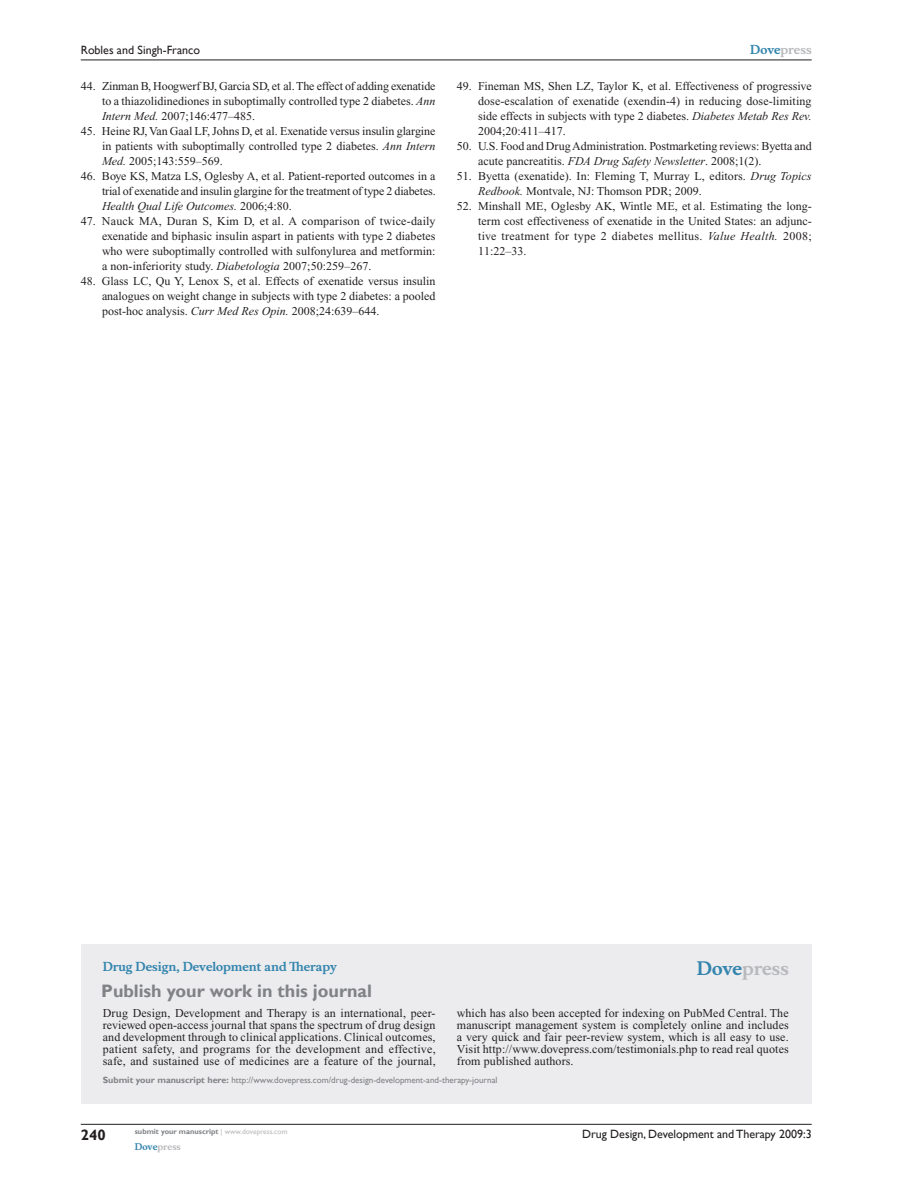
<style>
.page{position:relative;width:918px;height:1188px;background:#fff}
.page>*{position:absolute;margin:0;border:0;box-sizing:border-box;transform-origin:0 0}
.t1{font:700 18px "Gill Sans";color:#808285}
.t2{font:700 18px "Musee";color:#b8b9bc}
.t3{font:700 15px "Gill Sans";color:#231f20}
.t4{font:12px/15px "Times New Roman";color:#231f20;text-align:justify}
.t5{font:12px "Gill Sans";color:#231f20}
.t6{font:700 12px "Musee";color:#3485ae}
.t7{font:700 12px "Musee";color:#b8b9bc}
.t8{font:9px "Gill Sans";color:#808285}
.t9{font:700 9px "Musee";color:#b8b9bc}
.t10{font:700 7.5px "Gill Sans";color:#808285}
.s1{color:#3485ae}
.s2{font-style:italic}
.s3{font-weight:700}
.s4{font-weight:400;color:#b8b9bc}
</style>
<div class="page">
<div style="left:81px;top:944px;width:731px;height:159px;background:#ececee"></div>
<hr style="left:81px;top:1124px;width:731px;height:1px;background:#231f20">
<hr style="left:81px;top:60px;width:731px;height:1px;background:#231f20">
<p class="t5" style="left:81px;top:43px;width:121px">Robles and Singh-Franco</p>
<p class="t7" style="left:750px;top:43px;width:63px"><span class="s1">Dove</span>press</p>
<p class="t4" style="left:102px;top:79px;width:335px;text-indent:-21px">44. Zinman B, Hoogwerf BJ, Garcia SD, et al. The effect of adding exenatide to a thiazolidinediones in suboptimally controlled type 2 diabetes. <span class="s2">Ann Intern Med.</span> 2007;146:477–485.</p>
<p class="t4" style="left:102px;top:124px;width:335px;text-indent:-21px">45. Heine RJ, Van Gaal LF, Johns D, et al. Exenatide versus insulin glargine in patients with suboptimally controlled type 2 diabetes. <span class="s2">Ann Intern Med.</span> 2005;143:559–569.</p>
<p class="t4" style="left:102px;top:169px;width:335px;text-indent:-21px">46. Boye KS, Matza LS, Oglesby A, et al. Patient-reported outcomes in a trial of exenatide and insulin glargine for the treatment of type 2 diabetes.<br><span class="s2">Health Qual Life Outcomes.</span> 2006;4:80.</p>
<p class="t4" style="left:102px;top:214px;width:335px;text-indent:-21px">47. Nauck MA, Duran S, Kim D, et al. A comparison of twice-daily exenatide and biphasic insulin aspart in patients with type 2 diabetes who were suboptimally controlled with sulfonylurea and metformin: a non-inferiority study. <span class="s2">Diabetologia</span> 2007;50:259–267.</p>
<p class="t4" style="left:102px;top:274px;width:335px;text-indent:-21px">48. Glass LC, Qu Y, Lenox S, et al. Effects of exenatide versus insulin analogues on weight change in subjects with type 2 diabetes: a pooled post-hoc analysis. <span class="s2">Curr Med Res Opin.</span> 2008;24:639–644.</p>
<p class="t4" style="left:478px;top:79px;width:335px;text-indent:-21px">49. Fineman MS, Shen LZ, Taylor K, et al. Effectiveness of progressive dose-escalation of exenatide (exendin-4) in reducing dose-limiting side effects in subjects with type 2 diabetes. <span class="s2">Diabetes Metab Res Rev.<br></span>2004;20:411–417.</p>
<p class="t4" style="left:478px;top:139px;width:335px;text-indent:-21px">50. U.S. Food and Drug Administration. Postmarketing reviews: Byetta and acute pancreatitis. <span class="s2">FDA Drug Safety Newsletter</span>. 2008;1(2).</p>
<p class="t4" style="left:478px;top:169px;width:335px;text-indent:-21px">51. Byetta (exenatide). In: Fleming T, Murray L, editors. <span class="s2">Drug Topics<br>Redbook.</span> Montvale, NJ: Thomson PDR; 2009.</p>
<p class="t4" style="left:478px;top:199px;width:335px;text-indent:-21px">52. Minshall ME, Oglesby AK, Wintle ME, et al. Estimating the long&shy;term cost effectiveness of exenatide in the United States: an adjunc&shy;tive treatment for type 2 diabetes mellitus. <span class="s2">Value Health.</span> 2008; 11:22–33.</p>
<p class="t6" style="left:103px;top:959px;width:236px">Drug Design, Development and Therapy</p>
<h1 class="t1" style="left:101px;top:980px;width:272px">Publish your work in this journal</h1>
<h1 class="t2" style="left:697px;top:958px;width:94px"><span class="s1">Dove</span>press</h1>
<p class="t4" style="left:103px;top:1007px;width:335px;line-height:12px">Drug Design, Development and Therapy is an international, peer&shy;reviewed open-access journal that spans the spectrum of drug design and development through to clinical applications. Clinical outcomes, patient safety, and programs for the development and effective, safe, and sustained use of medicines are a feature of the journal,</p>
<p class="t4" style="left:457px;top:1007px;width:333px;line-height:12px">which has also been accepted for indexing on PubMed Central. The manuscript management system is completely online and includes a very quick and fair peer-review system, which is all easy to use.<br>Visit http://www.dovepress.com/testimonials.php to read real quotes from published authors.</p>
<p class="t8" style="left:103px;top:1075px;width:396px"><span class="s3">Submit your manuscript here:</span> http://www.dovepress.com/drug-design-development-and-therapy-journal</p>
<p class="t3" style="left:81px;top:1126px;width:26px">240</p>
<p class="t10" style="left:135px;top:1127px;width:154px">submit your manuscript <span class="s4">| www.dovepress.com</span></p>
<p class="t9" style="left:135px;top:1141px;width:48px"><span class="s1">Dove</span>press</p>
<p class="t5" style="left:582px;top:1127px;width:231px">Drug Design, Development and Therapy 2009:3</p>
</div>
